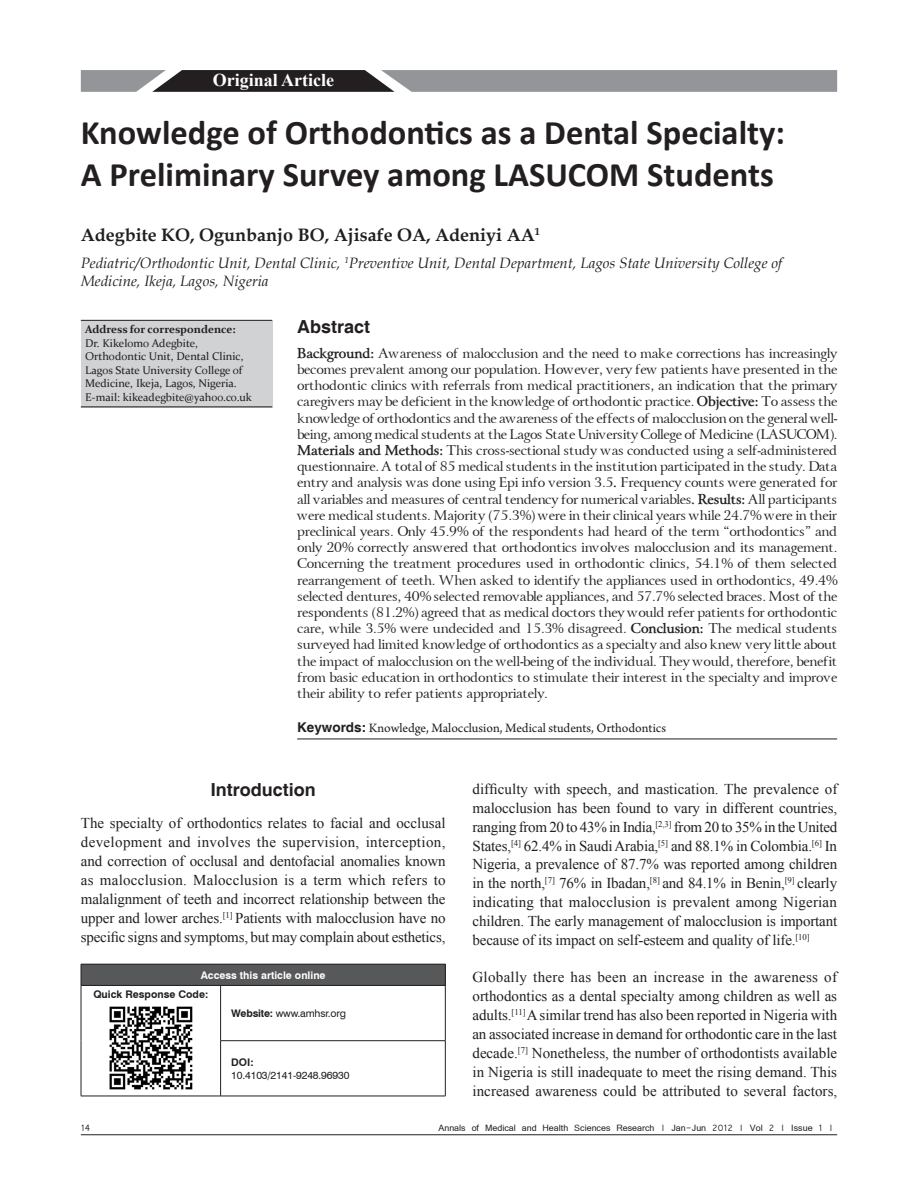
<style>
.page{position:relative;width:918px;height:1188px;background:#fff}
.page>*{position:absolute;margin:0;border:0;box-sizing:border-box;transform-origin:0 0}
.AT{font:700 34.5px/41.4px "Calibri";color:#231f20}
.AU{font:700 18px "Book Antiqua";color:#231f20}
.ABSH{font:700 18px "Helvetica";color:#231f20}
.AH{font:700 18px "Times New Roman";color:#fff}
.TX{font:15px/18.9px "Times New Roman";letter-spacing:-.01em;color:#231f20;text-align:justify}
.AFF{font:italic 15px/18px "Book Antiqua";color:#231f20}
.ABS{font:13.5px/16.2px "Array Normal";color:#231f20;text-align:justify}
.RF{font:13.5px "Vrinda";color:#231f20}
.KWD{font:13.5px "Arno Pro";color:#231f20}
.ADD{font:11.25px/13.5px "Constantia";color:#231f20}
.DOI{font:10.5px/12.6px "Swiss 721 BT";letter-spacing:-.015em;color:#231f20}
.AAO{font:700 10.5px "Swiss 721 BT";color:#fff}
.Web{font:10.5px "Swiss 721 BT";letter-spacing:-.015em;color:#231f20}
.QRC{font:700 10.5px "Swiss 721 BT";color:#231f20}
.s1{font-family:"Array";font-weight:700}
.s2{font-family:"Helvetica";font-weight:700}
.s3{font-weight:700}
</style>
<div class="page">
<hr style="left:81px;top:1134px;width:756px;height:1px;background:#231f20">
<div style="left:81px;top:320px;width:191px;height:87px;background:#d1d2d4"></div>
<hr style="left:81px;top:320px;width:191px;height:1px;background:#231f20">
<hr style="left:81px;top:406px;width:191px;height:1px;background:#231f20">
<hr style="left:297px;top:739px;width:540px;height:1px;background:#231f20">
<svg style="left:81px;top:70px;width:756px;height:22px;background:#79797b"></svg>
<div style="left:81px;top:964px;width:364px;height:21px;background:#57585a"></div>
<svg style="left:445px;top:965px;width:1px;height:20px"></svg>
<hr style="left:445px;top:986px;width:1px;height:55px;background:#231f20">
<hr style="left:445px;top:1041px;width:1px;height:55px;background:#231f20">
<hr style="left:220px;top:986px;width:1px;height:55px;background:#231f20">
<hr style="left:220px;top:1040px;width:226px;height:1px;background:#231f20">
<hr style="left:220px;top:1041px;width:1px;height:55px;background:#231f20">
<hr style="left:81px;top:986px;width:1px;height:55px;background:#231f20">
<hr style="left:81px;top:1041px;width:1px;height:55px;background:#231f20">
<hr style="left:81px;top:1096px;width:140px;height:1px;background:#231f20">
<hr style="left:81px;top:964px;width:140px;height:1px;background:#231f20">
<svg style="left:81px;top:964px;width:1px;height:21px"></svg>
<hr style="left:221px;top:964px;width:225px;height:1px;background:#231f20">
<hr style="left:81px;top:985px;width:140px;height:1px;background:#231f20">
<hr style="left:221px;top:985px;width:225px;height:1px;background:#231f20">
<hr style="left:221px;top:1096px;width:225px;height:1px;background:#231f20">
<img style="left:109px;top:1006px;width:84px;height:84px">
<p class="AH" style="left:213px;top:68px;width:123px">Original Article</p>
<p class="AT" style="left:81px;top:112px;width:706px">Knowledge of Orthodontics as a Dental Specialty:<br>A Preliminary Survey among LASUCOM Students</p>
<p class="AU" style="left:81px;top:223px;width:461px">Adegbite KO, Ogunbanjo BO, Ajisafe OA, Adeniyi AA<sup>1</sup></p>
<p class="AFF" style="left:81px;top:253px;width:703px">Pediatric/Orthodontic Unit, Dental Clinic, <sup>1</sup>Preventive Unit, Dental Department, Lagos State University College of<br>Medicine, Ikeja, Lagos, Nigeria</p>
<p class="ABSH" style="left:297px;top:316px;width:75px">Abstract</p>
<p class="ABS" style="left:297px;top:343px;width:542px"><span class="s1">Background:</span> Awareness of malocclusion and the need to make corrections has increasingly becomes prevalent among our population. However, very few patients have presented in the orthodontic clinics with referrals from medical practitioners, an indication that the primary caregivers may be deficient in the knowledge of orthodontic practice. <span class="s1">Objective:</span> To assess the knowledge of orthodontics and the awareness of the effects of malocclusion on the general well&shy;being, among medical students at the Lagos State University College of Medicine (LASUCOM).<br><span class="s1">Materials and Methods:</span> This cross-sectional study was conducted using a self-administered questionnaire. A total of 85 medical students in the institution participated in the study. Data entry and analysis was done using Epi info version 3.5<span class="s1">.</span> Frequency counts were generated for all variables and measures of central tendency for numerical variables<span class="s1">. Results:</span> All participants were medical students. Majority (75.3%) were in their clinical years while 24.7% were in their preclinical years. Only 45.9% of the respondents had heard of the term “orthodontics” and only 20% correctly answered that orthodontics involves malocclusion and its management.<br>Concerning the treatment procedures used in orthodontic clinics, 54.1% of them selected rearrangement of teeth. When asked to identify the appliances used in orthodontics, 49.4% selected dentures, 40% selected removable appliances, and 57.7% selected braces. Most of the respondents (81.2%) agreed that as medical doctors they would refer patients for orthodontic care, while 3.5% were undecided and 15.3% disagreed. <span class="s1">Conclusion:</span> The medical students surveyed had limited knowledge of orthodontics as a specialty and also knew very little about the impact of malocclusion on the well-being of the individual. They would, therefore, benefit from basic education in orthodontics to stimulate their interest in the specialty and improve their ability to refer patients appropriately.</p>
<p class="KWD" style="left:297px;top:720px;width:370px"><span class="s2">Keywords:</span> Knowledge, Malocclusion, Medical students, Orthodontics</p>
<p class="ADD" style="left:85px;top:322px;width:168px"><span class="s3">Address for correspondence:<br></span>Dr. Kikelomo Adegbite,<br>Orthodontic Unit, Dental Clinic,<br>Lagos State University College of<br>Medicine, Ikeja, Lagos, Nigeria.<br>E-mail: kikeadegbite@yahoo.co.uk</p>
<h1 class="ABSH" style="left:211px;top:779px;width:106px">Introduction</h1>
<p class="TX" style="left:81px;top:813px;width:366px">The specialty of orthodontics relates to facial and occlusal development and involves the supervision, interception, and correction of occlusal and dentofacial anomalies known as malocclusion. Malocclusion is a term which refers to malalignment of teeth and incorrect relationship between the upper and lower arches.<sup>[1]</sup> Patients with malocclusion have no specific signs and symptoms, but may complain about esthetics,</p>
<p class="AAO" style="left:201px;top:969px;width:126px">Access this article online</p>
<p class="QRC" style="left:93px;top:988px;width:116px">Quick Response Code:</p>
<p class="Web" style="left:231px;top:1007px;width:116px"><span class="s3">Website:</span> www.amhsr.org</p>
<p class="DOI" style="left:231px;top:1056px;width:120px"><span class="s3">DOI:<br></span>10.4103/2141-9248.96930</p>
<p class="TX" style="left:472px;top:779px;width:366px">difficulty with speech, and mastication. The prevalence of malocclusion has been found to vary in different countries, ranging from 20 to 43% in India,<sup>[2,3]</sup> from 20 to 35% in the United States,<sup>[4]</sup> 62.4% in Saudi Arabia,<sup>[5]</sup> and 88.1% in Colombia.<sup>[6]</sup> In Nigeria, a prevalence of 87.7% was reported among children in the north,<sup>[7]</sup> 76% in Ibadan,<sup>[8]</sup> and 84.1% in Benin,<sup>[9]</sup> clearly indicating that malocclusion is prevalent among Nigerian children. The early management of malocclusion is important because of its impact on self-esteem and quality of life.<sup>[10]</sup></p>
<p class="TX" style="left:472px;top:968px;width:366px">Globally there has been an increase in the awareness of orthodontics as a dental specialty among children as well as adults.<sup>[11]</sup> A similar trend has also been reported in Nigeria with an associated increase in demand for orthodontic care in the last decade.<sup>[7]</sup> Nonetheless, the number of orthodontists available in Nigeria is still inadequate to meet the rising demand. This increased awareness could be attributed to several factors,</p>
<p class="RF" style="left:81px;top:1121px;width:11px">14</p>
<p class="RF" style="left:438px;top:1121px;width:397px">Annals of Medical and Health Sciences Research | Jan-Jun 2012 | Vol 2 | Issue 1 |</p>
</div>
